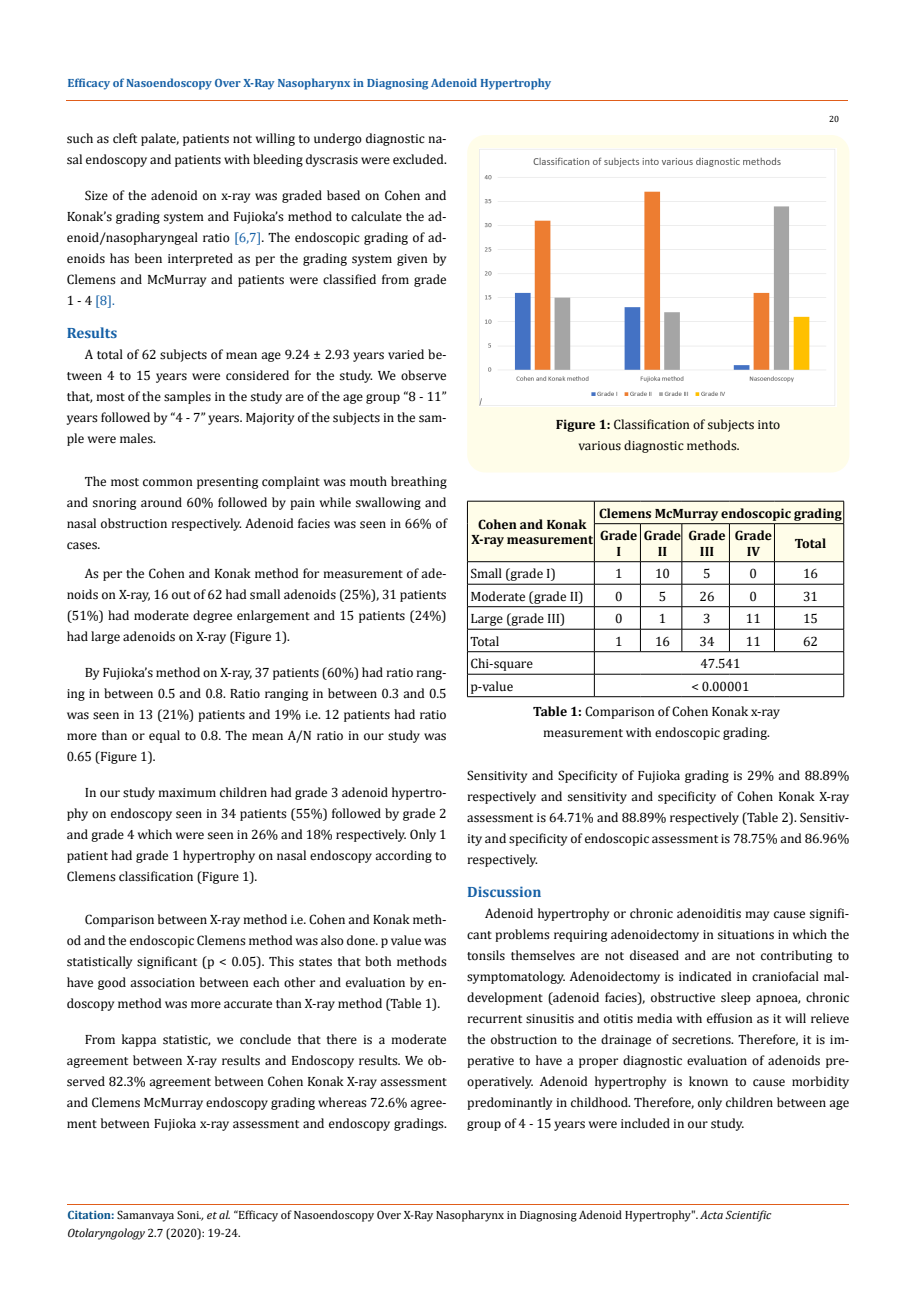
<style>
.page{position:relative;width:917px;height:1314px;background:#fff}
.page>*{position:absolute;margin:0;border:0;box-sizing:border-box;transform-origin:0 0}
.t1{font:700 15px "Cambria";color:#1560a6}
.t2{font:13.5px/21px "Cambria";color:#000;text-align:justify}
.t3{font:700 13.5px/15.6px "Cambria";color:#000;text-align:center}
.t4{font:12px/18px "Cambria";color:#000}
.t5{font:700 12px "Cambria";color:#1560a6}
.t6{font:9px "Cambria";color:#000}
.s1{color:#1560a6}
.s2{font-weight:700}
.s3{font-weight:700;color:#035089}
.s4{font-style:italic}
</style>
<div class="page">
<hr style="left:66px;top:100px;width:781px;height:1px;background:#e05d1a">
<div style="left:467px;top:135px;width:382px;height:337px;background:#fffde9;border-radius:18px"></div>
<img style="left:480px;top:148px;width:356px;height:259px">
<svg style="left:467px;top:501px;width:377px;height:196px"></svg>
<hr style="left:467px;top:696px;width:127px;height:1px;background:#000">
<hr style="left:594px;top:696px;width:46px;height:1px;background:#000">
<hr style="left:640px;top:696px;width:41px;height:1px;background:#000">
<hr style="left:681px;top:696px;width:48px;height:1px;background:#000">
<hr style="left:729px;top:696px;width:45px;height:1px;background:#000">
<hr style="left:774px;top:696px;width:69px;height:1px;background:#000">
<hr style="left:67px;top:1204px;width:781px;height:1px;background:#e05d1a">
<p class="t5" style="left:67px;top:75px;width:485px">Efficacy of Nasoendoscopy Over X-Ray Nasopharynx in Diagnosing Adenoid Hypertrophy</p>
<p class="t6" style="left:829px;top:113px;width:11px">20</p>
<p class="t2" style="left:67px;top:127px;width:381px">such as cleft palate, patients not willing to undergo diagnostic na&shy;sal endoscopy and patients with bleeding dyscrasis were excluded.</p>
<p class="t2" style="left:67px;top:184px;width:381px;text-indent:18px">Size of the adenoid on x-ray was graded based on Cohen and Konak’s grading system and Fujioka’s method to calculate the ad&shy;enoid/nasopharyngeal ratio <span class="s1">[6,7]</span>. The endoscopic grading of ad&shy;enoids has been interpreted as per the grading system given by Clemens and McMurray and patients were classified from grade 1 - 4 <span class="s1">[8].</span></p>
<p class="t1" style="left:67px;top:322px;width:52px">Results</p>
<p class="t2" style="left:67px;top:343px;width:381px;text-indent:18px">A total of 62 subjects of mean age 9.24 ± 2.93 years varied be&shy;tween 4 to 15 years were considered for the study. We observe that, most of the samples in the study are of the age group “8 - 11” years followed by “4 - 7” years. Majority of the subjects in the sam&shy;ple were males.</p>
<p class="t2" style="left:67px;top:471px;width:381px;text-indent:18px">The most common presenting complaint was mouth breathing and snoring around 60% followed by pain while swallowing and nasal obstruction respectively. Adenoid facies was seen in 66% of cases.</p>
<p class="t2" style="left:67px;top:562px;width:381px;text-indent:18px">As per the Cohen and Konak method for measurement of ade&shy;noids on X-ray, 16 out of 62 had small adenoids (25%), 31 patients (51%) had moderate degree enlargement and 15 patients (24%) had large adenoids on X-ray (Figure 1).</p>
<p class="t2" style="left:67px;top:661px;width:381px;text-indent:18px">By Fujioka’s method on X-ray, 37 patients (60%) had ratio rang&shy;ing in between 0.5 and 0.8. Ratio ranging in between 0.3 and 0.5 was seen in 13 (21%) patients and 19% i.e. 12 patients had ratio more than or equal to 0.8. The mean A/N ratio in our study was 0.65 (Figure 1).</p>
<p class="t2" style="left:67px;top:781px;width:381px;text-indent:18px">In our study maximum children had grade 3 adenoid hypertro&shy;phy on endoscopy seen in 34 patients (55%) followed by grade 2 and grade 4 which were seen in 26% and 18% respectively. Only 1 patient had grade 1 hypertrophy on nasal endoscopy according to Clemens classification (Figure 1).</p>
<p class="t2" style="left:67px;top:909px;width:381px;text-indent:18px">Comparison between X-ray method i.e. Cohen and Konak meth&shy;od and the endoscopic Clemens method was also done. p value was statistically significant (p &lt; 0.05). This states that both methods have good association between each other and evaluation by en&shy;doscopy method was more accurate than X-ray method (Table 1).</p>
<p class="t2" style="left:67px;top:1029px;width:381px;text-indent:18px">From kappa statistic, we conclude that there is a moderate agreement between X-ray results and Endoscopy results. We ob&shy;served 82.3% agreement between Cohen Konak X-ray assessment and Clemens McMurray endoscopy grading whereas 72.6% agree&shy;ment between Fujioka x-ray assessment and endoscopy gradings.</p>
<p class="t2" style="left:578px;top:414px;width:203px;text-indent:-23px"><span class="s2">Figure 1:</span> Classification of subjects into various diagnostic methods.</p>
<p class="t3" style="left:471px;top:516px;width:123px">Cohen and Konak<br>X-ray measurement</p>
<p class="t3" style="left:599px;top:501px;width:244px;line-height:22.5px;text-align:left">Clemens McMurray endoscopic grading<br>Grade</p>
<p class="t3" style="left:616px;top:543px;width:6px">I</p>
<p class="t3" style="left:644px;top:527px;width:39px">Grade<br>II</p>
<p class="t3" style="left:688px;top:527px;width:39px">Grade<br>III</p>
<p class="t3" style="left:734px;top:527px;width:39px">Grade<br>IV</p>
<p class="t3" style="left:794px;top:535px;width:33px">Total</p>
<p class="t2" style="left:470px;top:563px;width:87px">Small (grade I)</p>
<p class="t2" style="left:615px;top:563px;width:9px">1</p>
<p class="t2" style="left:655px;top:563px;width:16px">10</p>
<p class="t2" style="left:703px;top:563px;width:9px">5</p>
<p class="t2" style="left:749px;top:563px;width:9px">0</p>
<p class="t2" style="left:803px;top:563px;width:16px">16</p>
<p class="t2" style="left:470px;top:586px;width:115px">Moderate (grade II)</p>
<p class="t2" style="left:615px;top:586px;width:9px">0</p>
<p class="t2" style="left:658px;top:586px;width:9px">5</p>
<p class="t2" style="left:699px;top:586px;width:16px">26</p>
<p class="t2" style="left:749px;top:586px;width:9px">0</p>
<p class="t2" style="left:803px;top:586px;width:16px">31</p>
<p class="t2" style="left:470px;top:608px;width:96px">Large (grade III)</p>
<p class="t2" style="left:615px;top:608px;width:9px">0</p>
<p class="t2" style="left:658px;top:608px;width:9px">1</p>
<p class="t2" style="left:703px;top:608px;width:9px">3</p>
<p class="t2" style="left:745px;top:608px;width:16px">11</p>
<p class="t2" style="left:803px;top:608px;width:16px">15</p>
<p class="t2" style="left:470px;top:631px;width:30px">Total</p>
<p class="t2" style="left:615px;top:631px;width:9px">1</p>
<p class="t2" style="left:655px;top:631px;width:16px">16</p>
<p class="t2" style="left:699px;top:631px;width:16px">34</p>
<p class="t2" style="left:745px;top:631px;width:16px">11</p>
<p class="t2" style="left:803px;top:631px;width:16px">62</p>
<p class="t2" style="left:470px;top:653px;width:64px">Chi-square</p>
<p class="t2" style="left:700px;top:653px;width:42px">47.541</p>
<p class="t2" style="left:470px;top:676px;width:44px">p-value</p>
<p class="t2" style="left:533px;top:674px;width:248px;line-height:24.8px;text-indent:158px">&lt; 0.00001<br><span class="s2">Table 1:</span> Comparison of Cohen Konak x-ray</p>
<p class="t2" style="left:543px;top:721px;width:228px">measurement with endoscopic grading.</p>
<p class="t2" style="left:467px;top:765px;width:384px">Sensitivity and Specificity of Fujioka grading is 29% and 88.89% respectively and sensitivity and specificity of Cohen Konak X-ray assessment is 64.71% and 88.89% respectively (Table 2). Sensitiv&shy;ity and specificity of endoscopic assessment is 78.75% and 86.96% respectively.</p>
<p class="t1" style="left:467px;top:881px;width:76px">Discussion</p>
<p class="t2" style="left:467px;top:903px;width:384px;text-indent:18px">Adenoid hypertrophy or chronic adenoiditis may cause signifi&shy;cant problems requiring adenoidectomy in situations in which the tonsils themselves are not diseased and are not contributing to symptomatology. Adenoidectomy is indicated in craniofacial mal&shy;development (adenoid facies), obstructive sleep apnoea, chronic recurrent sinusitis and otitis media with effusion as it will relieve the obstruction to the drainage of secretions. Therefore, it is im&shy;perative to have a proper diagnostic evaluation of adenoids pre&shy;operatively. Adenoid hypertrophy is known to cause morbidity predominantly in childhood. Therefore, only children between age group of 4 - 15 years were included in our study.</p>
<p class="t4" style="left:67px;top:1206px;width:705px"><span class="s3">Citation:</span> Samanvaya Soni<span class="s4">., et al.</span> “Efficacy of Nasoendoscopy Over X-Ray Nasopharynx in Diagnosing Adenoid Hypertrophy". <span class="s4">Acta Scientific<br>Otolaryngology</span> 2.7 (2020): 19-24.</p>
</div>
